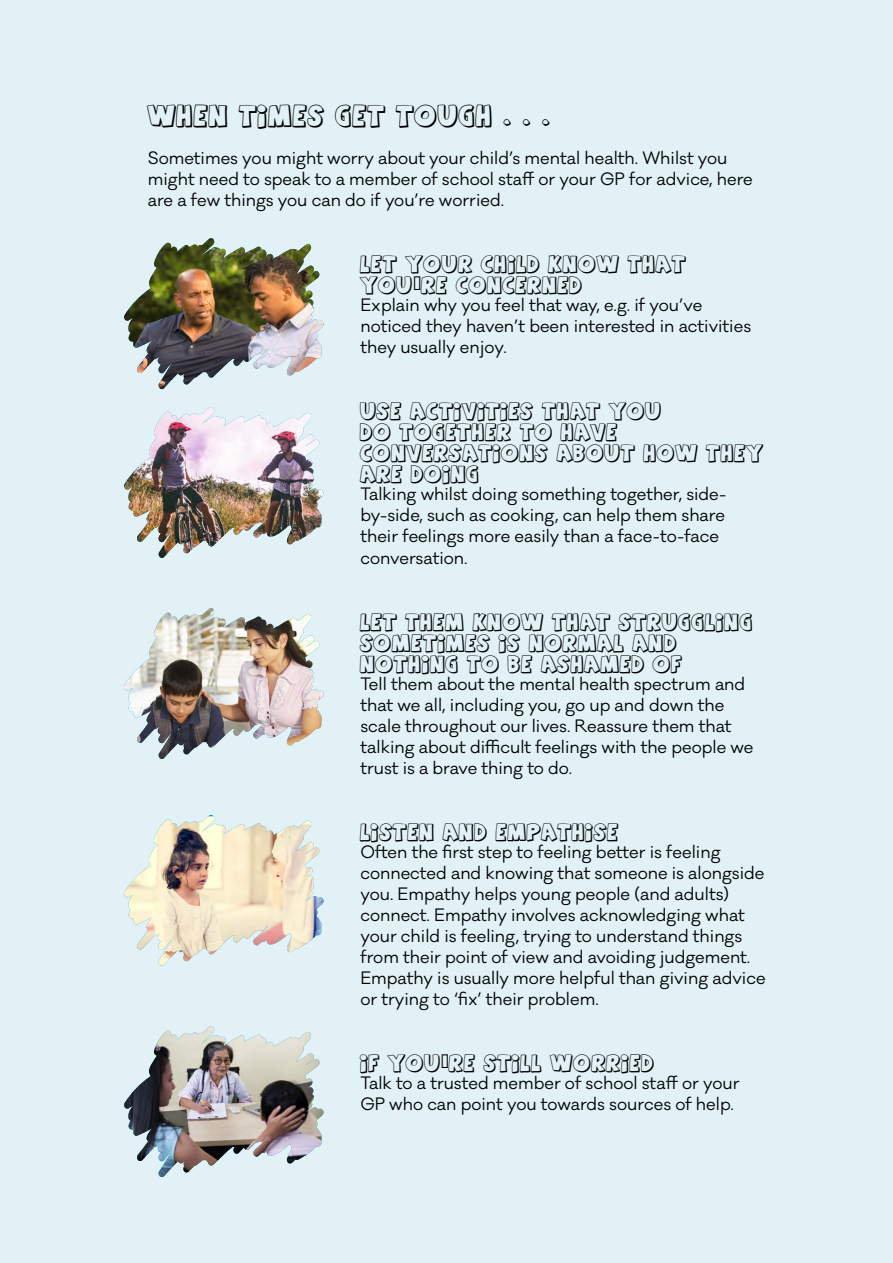
<style>
.page{position:relative;width:893px;height:1263px;background:#e1f1f5}
.page>*{position:absolute;margin:0;border:0;box-sizing:border-box;transform-origin:0 0}
.t1{font:21px "Agent Orange";color:#000}
.t2{font:16.5px/21px "Galano Classic";color:#000}
.t3{font:16.5px/21px "Agent Orange";color:#000}
</style>
<div class="page">
<img style="left:209px;top:407px;width:115px;height:137px">
<img style="left:124px;top:408px;width:168px;height:150px">
<img style="left:209px;top:608px;width:115px;height:137px">
<img style="left:124px;top:609px;width:168px;height:150px">
<svg style="left:208px;top:814px;width:116px;height:138px"></svg>
<img style="left:124px;top:816px;width:168px;height:150px">
<img style="left:209px;top:1026px;width:115px;height:137px">
<img style="left:124px;top:1027px;width:168px;height:150px">
<img style="left:209px;top:238px;width:115px;height:137px">
<img style="left:124px;top:239px;width:168px;height:150px">
<p class="t1" style="left:148px;top:105px;width:405px">WHEN TIMES GET TOUGH . . .</p>
<p class="t2" style="left:148px;top:148px;width:607px">Sometimes you might worry about your child’s mental health. Whilst you might need to speak to a member of school staff or your GP for advice, here are a few things you can do if you’re worried.</p>
<p class="t3" style="left:360px;top:255px;width:328px">LET YOUR CHILD KNOW THAT<br>YOU’RE CONCERNED</p>
<p class="t2" style="left:360px;top:295px;width:392px">Explain why you feel that way, e.g. if you’ve noticed they haven’t been interested in activities they usually enjoy.</p>
<p class="t3" style="left:360px;top:402px;width:405px">USE ACTIVITIES THAT YOU<br>DO TOGETHER TO HAVE<br>CONVERSATIONS ABOUT HOW THEY<br>ARE DOING</p>
<p class="t2" style="left:360px;top:484px;width:368px">Talking whilst doing something together, side&shy;by-side, such as cooking, can help them share their feelings more easily than a face-to-face conversation.</p>
<p class="t3" style="left:360px;top:612px;width:394px">LET THEM KNOW THAT STRUGGLING<br>SOMETIMES IS NORMAL AND<br>NOTHING TO BE ASHAMED OF</p>
<p class="t2" style="left:360px;top:673px;width:395px">Tell them about the mental health spectrum and that we all, including you, go up and down the scale throughout our lives. Reassure them that talking about difficult feelings with the people we trust is a brave thing to do.</p>
<p class="t3" style="left:360px;top:822px;width:260px">LISTEN AND EMPATHISE</p>
<p class="t2" style="left:360px;top:841px;width:407px">Often the first step to feeling better is feeling connected and knowing that someone is alongside you. Empathy helps young people (and adults) connect. Empathy involves acknowledging what your child is feeling, trying to understand things from their point of view and avoiding judgement.<br>Empathy is usually more helpful than giving advice or trying to ‘fix’ their problem.</p>
<p class="t3" style="left:360px;top:1053px;width:296px">IF YOU’RE STILL WORRIED</p>
<p class="t2" style="left:360px;top:1072px;width:381px">Talk to a trusted member of school staff or your<br>GP who can point you towards sources of help.</p>
</div>
